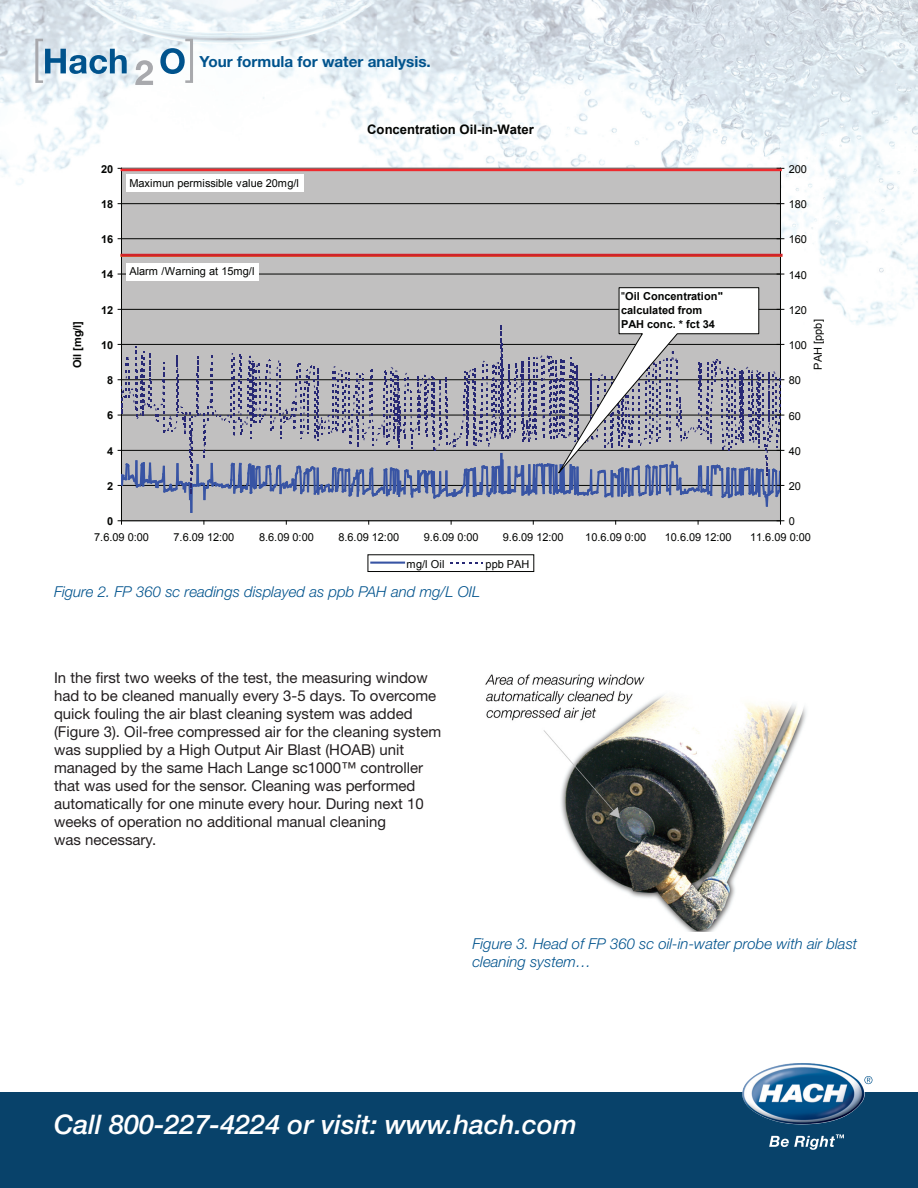
<style>
.page{position:relative;width:918px;height:1188px;background:#fff}
.page>*{position:absolute;margin:0;border:0;box-sizing:border-box;transform-origin:0 0}
.t1{font:italic 500 27px "Helvetica Neue";color:#fff}
.t2{font:700 15.3px "Helvetica Neue";color:#00538d}
.t3{font:15px/18px "Helvetica Neue";color:#231f20}
.t4{font:italic 300 15px/18px "Helvetica Neue";color:#00538d}
.t5{font:700 13.05px "Arial";letter-spacing:.005em;color:#040503}
.t6{font:10.95px "Arial";letter-spacing:-.01em;color:#040503}
.t7{font:700 10.95px/14.1px "Arial";color:#040503}
.s1{font-weight:400}
</style>
<div class="page">
<img style="left:0;top:0;width:918px;height:486px">
<div style="left:0;top:1093px;width:918px;height:95px;background:#08426a"></div>
<img style="left:742px;top:1063px;width:123px;height:61px">
<svg style="left:864px;top:1076px;width:8px;height:8px"></svg>
<svg style="left:769px;top:1134px;width:75px;height:16px"></svg>
<svg style="left:135px;top:60px;width:18px;height:25px"></svg>
<svg style="left:35px;top:39px;width:92px;height:44px;background:#adc7d9"></svg>
<svg style="left:160px;top:39px;width:33px;height:44px"></svg>
<div style="left:121px;top:168px;width:659px;height:353px;background:#c1c0c0"></div>
<hr style="left:122px;top:274px;width:658px;height:1px;background:#040503">
<hr style="left:122px;top:238px;width:658px;height:1px;background:#040503">
<hr style="left:122px;top:203px;width:658px;height:1px;background:#040503">
<hr style="left:121px;top:168px;width:659px;height:1px;background:#818282">
<hr style="left:121px;top:520px;width:659px;height:1px;background:#818282">
<hr style="left:121px;top:168px;width:1px;height:353px;background:#040503">
<hr style="left:121px;top:521px;width:659px;height:1px;background:#040503">
<hr style="left:780px;top:168px;width:1px;height:353px;background:#040503">
<div style="left:368px;top:555px;width:166px;height:17px;border:1px solid #040503"></div>
<hr style="left:371px;top:562px;width:33px;height:2px;background:#3854a4">
<svg style="left:450px;top:563px;width:33px;height:1px"></svg>
<hr style="left:121px;top:169px;width:661px;height:2px;background:#ee2a2e">
<div style="left:127px;top:263px;width:132px;height:17px;background:#fff"></div>
<div style="left:127px;top:174px;width:177px;height:18px;background:#fff"></div>
<svg style="left:118px;top:287px;width:666px;height:226px"></svg>
<img style="left:485px;top:674px;width:322px;height:257px">
<hr style="left:120px;top:254px;width:663px;height:3px;background:#d1232a">
<p class="t2" style="left:200px;top:52px;width:233px">Your formula for water analysis.</p>
<p class="t5" style="left:367px;top:121px;width:168px">Concentration Oil-in-Water</p>
<p class="t7" style="left:71px;top:368px;width:49px;rotate:-90deg">Oil [mg/l]</p>
<p class="t7" style="left:101px;top:162px;width:14px">20</p>
<p class="t6" style="left:789px;top:162px;width:20px">200</p>
<p class="t6" style="left:129px;top:176px;width:171px">Maximun permissible value 20mg/l</p>
<p class="t7" style="left:101px;top:197px;width:14px">18</p>
<p class="t6" style="left:789px;top:197px;width:20px">180</p>
<p class="t7" style="left:101px;top:232px;width:14px">16</p>
<p class="t6" style="left:789px;top:232px;width:20px">160</p>
<p class="t7" style="left:101px;top:268px;width:14px">14</p>
<p class="t6" style="left:129px;top:264px;width:127px">Alarm /Warning at 15mg/l</p>
<p class="t6" style="left:789px;top:268px;width:20px">140</p>
<p class="t7" style="left:101px;top:303px;width:14px">12</p>
<p class="t7" style="left:101px;top:338px;width:14px">10</p>
<p class="t7" style="left:621px;top:289px;width:103px"><span class="s1">"</span>Oil Concentration" calculated from<br>PAH conc. * fct 34</p>
<p class="t6" style="left:789px;top:303px;width:20px">120</p>
<p class="t6" style="left:811px;top:370px;width:52px;rotate:-90deg">PAH [ppb]</p>
<p class="t6" style="left:789px;top:338px;width:20px">100</p>
<p class="t7" style="left:107px;top:374px;width:8px">8</p>
<p class="t6" style="left:789px;top:373px;width:14px">80</p>
<p class="t7" style="left:107px;top:409px;width:8px">6</p>
<p class="t6" style="left:789px;top:409px;width:14px">60</p>
<p class="t7" style="left:107px;top:444px;width:8px">4</p>
<p class="t6" style="left:789px;top:444px;width:14px">40</p>
<p class="t7" style="left:107px;top:479px;width:8px">2</p>
<p class="t6" style="left:789px;top:479px;width:14px">20</p>
<p class="t7" style="left:107px;top:515px;width:8px">0</p>
<p class="t6" style="left:789px;top:514px;width:8px">0</p>
<p class="t6" style="left:94px;top:530px;width:56px">7.6.09 0:00</p>
<p class="t6" style="left:174px;top:530px;width:62px">7.6.09 12:00</p>
<p class="t6" style="left:259px;top:530px;width:56px">8.6.09 0:00</p>
<p class="t6" style="left:338px;top:530px;width:62px">8.6.09 12:00</p>
<p class="t6" style="left:424px;top:530px;width:56px">9.6.09 0:00</p>
<p class="t6" style="left:503px;top:530px;width:62px">9.6.09 12:00</p>
<p class="t6" style="left:585px;top:530px;width:62px">10.6.09 0:00</p>
<p class="t6" style="left:665px;top:530px;width:68px">10.6.09 12:00</p>
<p class="t6" style="left:750px;top:530px;width:62px">11.6.09 0:00</p>
<p class="t6" style="left:407px;top:557px;width:40px">mg/l Oil</p>
<p class="t6" style="left:486px;top:557px;width:45px">ppb PAH</p>
<p class="t4" style="left:54px;top:583px;width:428px">Figure 2. FP 360 sc readings displayed as ppb PAH and mg/L OIL</p>
<p class="t3" style="left:54px;top:669px;width:389px">In the first two weeks of the test, the measuring window had to be cleaned manually every 3-5 days. To overcome quick fouling the air blast cleaning system was added (Figure 3). Oil-free compressed air for the cleaning system was supplied by a High Output Air Blast (HOAB) unit managed by the same Hach Lange sc1000™ controller that was used for the sensor. Cleaning was performed automatically for one minute every hour. During next 10 weeks of operation no additional manual cleaning<br>was necessary.</p>
<p class="t4" style="left:472px;top:935px;width:386px">Figure 3. Head of FP 360 sc oil-in-water probe with air blast cleaning system…</p>
<h1 class="t1" style="left:54px;top:1109px;width:525px">Call 800-227-4224 or visit: www.hach.com</h1>
</div>
